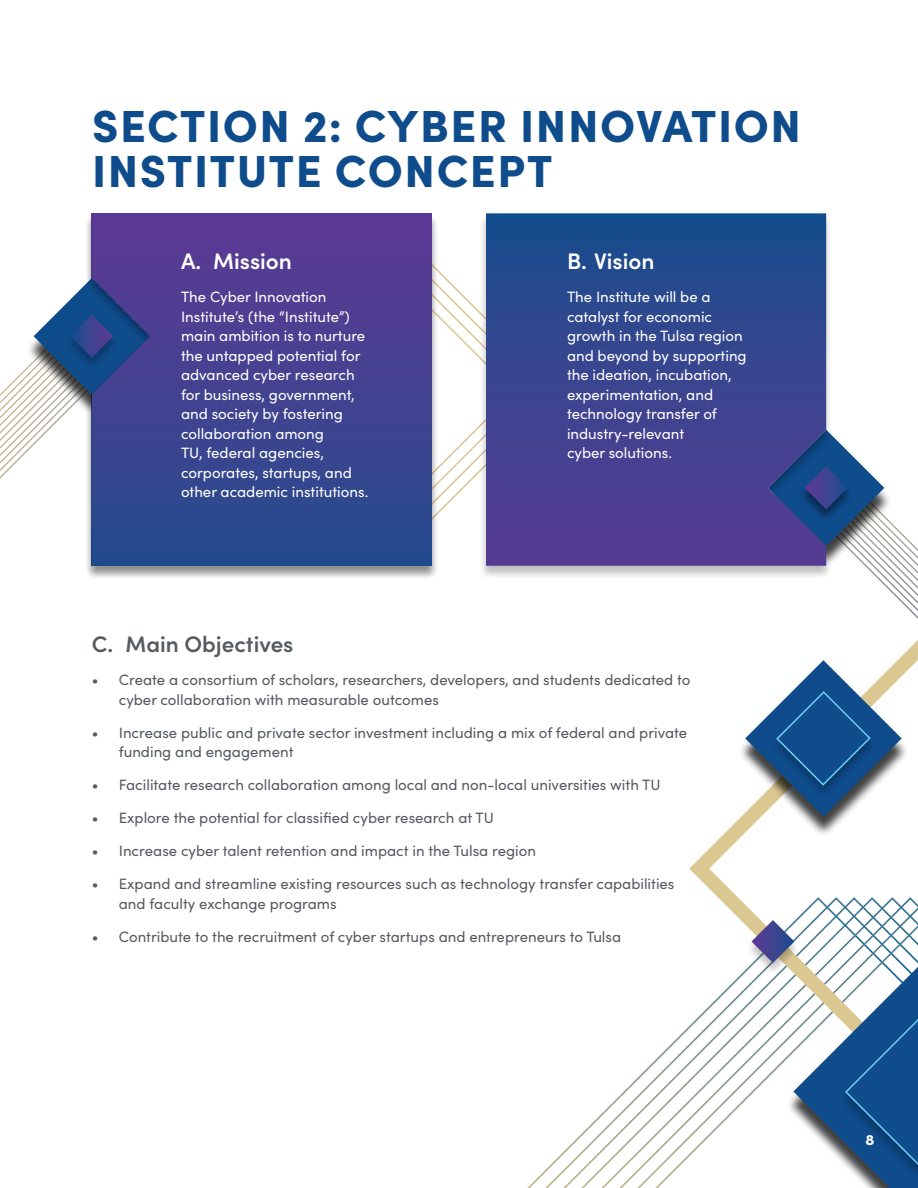
<style>
.page{position:relative;width:918px;height:1188px;background:#fff}
.page>*{position:absolute;margin:0;border:0;box-sizing:border-box;transform-origin:0 0}
.t1{font:900 45px/45px "Sofia Pro";letter-spacing:.035em;color:#0f4c8c}
.t2{font:600 22.5px "Sofia Pro";color:#fff}
.t3{font:600 22.5px "Sofia Pro";color:#565b61}
.t4{font:15px/19.5px "Sofia Pro";color:#565b61}
.t5{font:15px/19.5px "Sofia Pro";color:#fff}
.t6{font:900 15px "Sofia Pro";color:#fff}
</style>
<div class="page">
<svg style="left:527px;top:1114px;width:74px;height:74px"></svg>
<svg style="left:601px;top:1036px;width:118px;height:152px"></svg>
<svg style="left:679px;top:640px;width:239px;height:487px"></svg>
<svg style="left:439px;top:271px;width:40px;height:242px"></svg>
<svg style="left:866px;top:523px;width:52px;height:96px"></svg>
<svg style="left:0;top:368px;width:63px;height:111px"></svg>
<div style="left:761px;top:436px;width:131px;height:131px;background:#000;opacity:.75"></div>
<div style="left:26px;top:284px;width:132px;height:132px;background:#000;opacity:.75"></div>
<div style="left:85px;top:213px;width:354px;height:367px;background:#000;opacity:.25"></div>
<svg style="left:92px;top:213px;width:340px;height:353px;background:#414290"></svg>
<svg style="left:34px;top:278px;width:116px;height:116px"></svg>
<div style="left:479px;top:213px;width:354px;height:367px;background:#000;opacity:.25"></div>
<svg style="left:486px;top:213px;width:340px;height:353px;background:#38448f"></svg>
<svg style="left:768px;top:430px;width:116px;height:116px"></svg>
<div style="left:745px;top:921px;width:56px;height:55px;background:#000;opacity:.25"></div>
<svg style="left:752px;top:920px;width:166px;height:268px"></svg>
<div style="left:738px;top:666px;width:171px;height:171px;background:#000;opacity:.75"></div>
<svg style="left:745px;top:660px;width:157px;height:157px"></svg>
<h1 class="t1" style="left:92px;top:99px;width:711px">SECTION 2: CYBER INNOVATION<br>INSTITUTE CONCEPT</h1>
<h2 class="t2" style="left:181px;top:244px;width:112px">A. Mission</h2>
<p class="t5" style="left:181px;top:286px;width:189px">The Cyber Innovation<br>Institute’s (the “Institute”) main ambition is to nurture the untapped potential for advanced cyber research for business, government, and society by fostering collaboration among<br>TU, federal agencies, corporates, startups, and other academic institutions.</p>
<h2 class="t2" style="left:567px;top:244px;width:89px">B. Vision</h2>
<p class="t5" style="left:567px;top:286px;width:181px">The Institute will be a catalyst for economic growth in the Tulsa region and beyond by supporting the ideation, incubation, experimentation, and technology transfer of industry-relevant<br>cyber solutions.</p>
<h2 class="t3" style="left:92px;top:627px;width:203px">C. Main Objectives</h2>
<p class="t4" style="left:119px;top:669px;width:573px;text-indent:-27px">• Create a consortium of scholars, researchers, developers, and students dedicated to cyber collaboration with measurable outcomes</p>
<p class="t4" style="left:119px;top:722px;width:570px;text-indent:-27px">• Increase public and private sector investment including a mix of federal and private funding and engagement</p>
<p class="t4" style="left:92px;top:774px;width:570px">• Facilitate research collaboration among local and non-local universities with TU</p>
<p class="t4" style="left:92px;top:807px;width:404px">• Explore the potential for classified cyber research at TU</p>
<p class="t4" style="left:92px;top:840px;width:446px">• Increase cyber talent retention and impact in the Tulsa region</p>
<p class="t4" style="left:119px;top:873px;width:557px;text-indent:-27px">• Expand and streamline existing resources such as technology transfer capabilities and faculty exchange programs</p>
<p class="t4" style="left:92px;top:926px;width:531px">• Contribute to the recruitment of cyber startups and entrepreneurs to Tulsa</p>
<p class="t6" style="left:866px;top:1127px;width:10px">8</p>
</div>
